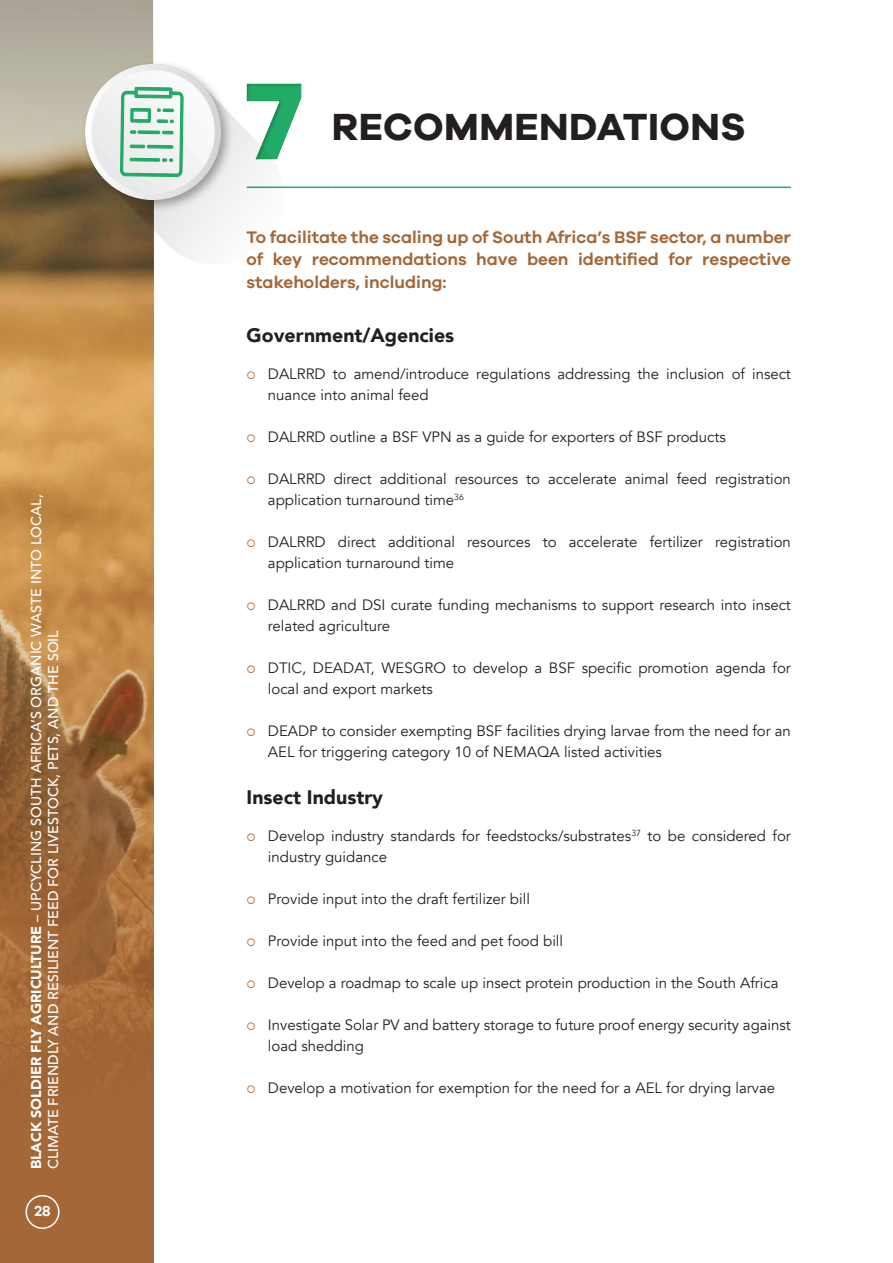
<style>
.page{position:relative;width:893px;height:1263px;background:#fff}
.page>*{position:absolute;margin:0;border:0;box-sizing:border-box;transform-origin:0 0}
.t1{font:39px "Galano Grotesque Bold";letter-spacing:.01em;color:#231f20}
.t2{font:900 19.5px "Avenir";color:#231f20}
.t3{font:700 17.25px/22.5px "Galano Grotesque Semi";color:#a46737;text-align:justify}
.t4{font:15px/21px "Avenir";color:#231f20}
.t5{font:700 15px "Galano Grotesque Semi";color:#fff}
.t6{font:500 14.25px/17.1px "Avenir";color:#fff}
.s1{font-weight:900}
</style>
<div class="page">
<img style="left:0;top:325px;width:84px;height:107px">
<div style="left:0;top:1104px;width:153px;height:159px;background:#a46737"></div>
<svg style="left:0;top:432px;width:84px;height:672px;background:#ac7640"></svg>
<svg style="left:0;top:0;width:84px;height:325px;background:#a39070"></svg>
<hr style="left:247px;top:187px;width:85px;height:1px;background:#21ab66">
<hr style="left:332px;top:187px;width:459px;height:1px;background:#21ab66">
<div style="left:246px;top:81px;width:56px;height:79px;background:#231f20;opacity:.3"></div>
<div style="left:26px;top:1195px;width:34px;height:34px;border:2px solid #fff;border-radius:50%"></div>
<svg style="left:78px;top:57px;width:213px;height:214px"></svg>
<div style="left:80px;top:59px;width:154px;height:154px;background:#231f20;opacity:.4"></div>
<svg style="left:84px;top:0;width:138px;height:1263px"></svg>
<p class="t6" style="left:27px;top:1169px;width:676px;rotate:-90deg"><span class="s1">BLACK SOLDIER FLY AGRICULTURE</span> – UPCYCLING SOUTH AFRICA’S ORGANIC WASTE INTO LOCAL,<br>CLIMATE FRIENDLY AND RESILIENT FEED FOR LIVESTOCK, PETS, AND THE SOIL</p>
<p class="t5" style="left:34px;top:1202px;width:18px">28</p>
<h1 class="t1" style="left:332px;top:103px;width:415px">RECOMMENDATIONS</h1>
<p class="t3" style="left:247px;top:225px;width:546px">To facilitate the scaling up of South Africa’s BSF sector, a number of key recommendations have been identified for respective stakeholders, including:</p>
<h2 class="t2" style="left:247px;top:318px;width:209px">Government/Agencies</h2>
<p class="t4" style="left:268px;top:364px;width:525px">DALRRD to amend/introduce regulations addressing the inclusion of insect nuance into animal feed</p>
<p class="t4" style="left:268px;top:427px;width:459px">DALRRD outline a BSF VPN as a guide for exporters of BSF products</p>
<p class="t4" style="left:268px;top:469px;width:524px">DALRRD direct additional resources to accelerate animal feed registration application turnaround time<sup>36</sup></p>
<p class="t4" style="left:268px;top:532px;width:524px">DALRRD direct additional resources to accelerate fertilizer registration application turnaround time</p>
<p class="t4" style="left:268px;top:595px;width:525px">DALRRD and DSI curate funding mechanisms to support research into insect related agriculture</p>
<p class="t4" style="left:268px;top:658px;width:524px">DTIC, DEADAT, WESGRO to develop a BSF specific promotion agenda for local and export markets</p>
<p class="t4" style="left:268px;top:721px;width:524px">DEADP to consider exempting BSF facilities drying larvae from the need for an<br>AEL for triggering category 10 of NEMAQA listed activities</p>
<h2 class="t2" style="left:247px;top:780px;width:138px">Insect Industry</h2>
<p class="t4" style="left:268px;top:826px;width:524px">Develop industry standards for feedstocks/substrates<sup>37</sup> to be considered for industry guidance</p>
<p class="t4" style="left:268px;top:889px;width:264px">Provide input into the draft fertilizer bill</p>
<p class="t4" style="left:268px;top:931px;width:297px">Provide input into the feed and pet food bill</p>
<p class="t4" style="left:268px;top:973px;width:512px">Develop a roadmap to scale up insect protein production in the South Africa</p>
<p class="t4" style="left:268px;top:1015px;width:524px">Investigate Solar PV and battery storage to future proof energy security against load shedding</p>
<p class="t4" style="left:268px;top:1078px;width:509px">Develop a motivation for exemption for the need for a AEL for drying larvae</p>
</div>
